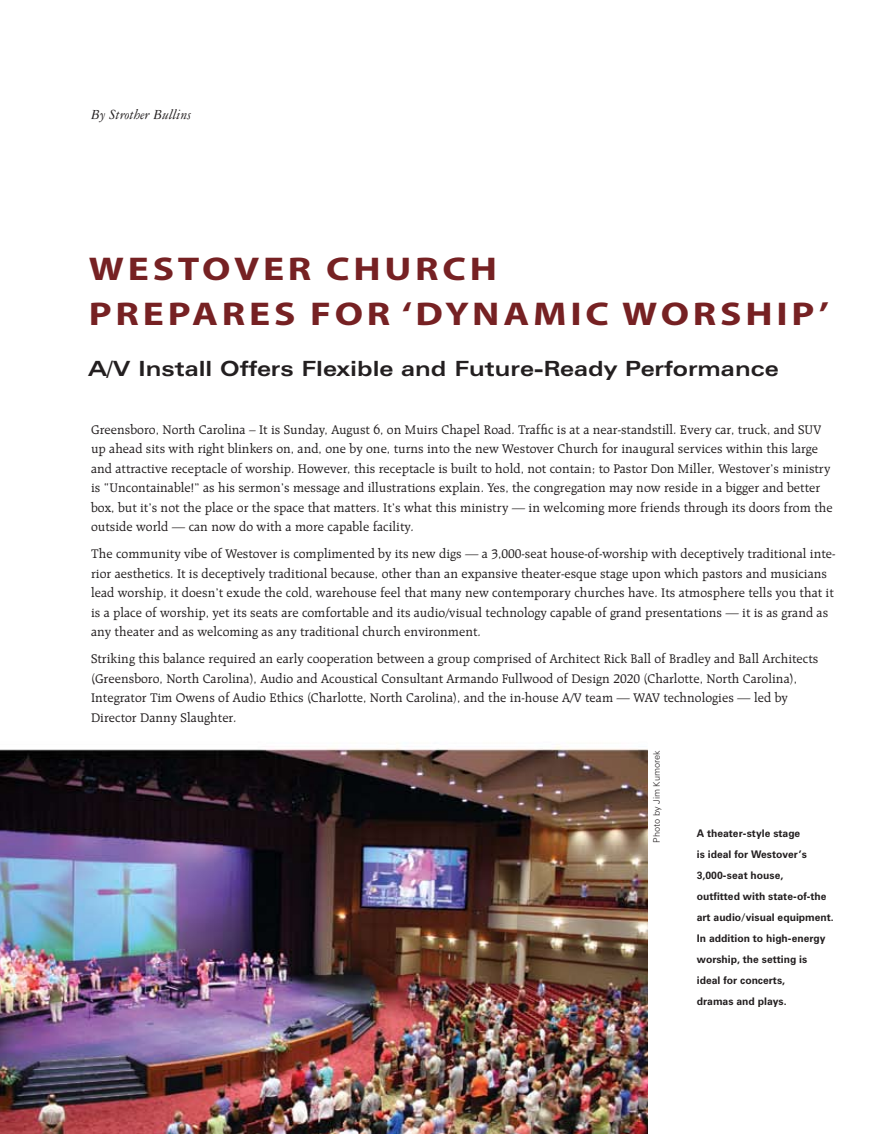
<style>
.page{position:relative;width:891px;height:1134px;background:#fff}
.page>*{position:absolute;margin:0;border:0;box-sizing:border-box;transform-origin:0 0}
.t1{font:700 33px "Myriad Pro";letter-spacing:.095em;color:#762123;scale:1.2 1}
.t2{font:700 expanded 21px "Zurich BT";color:#231f20}
.t3{font:italic 15px "American Garamond BT";color:#231f20}
.t4{font:13.5px/19.5px "Raleigh BT";color:#231f20}
.t5{font:700 10.5px/21px "Zurich BT";color:#231f20}
.t6{font:300 9px "Zurich BT";letter-spacing:.005em;color:#231f20}
</style>
<div class="page">
<img style="left:0;top:746px;width:648px;height:388px">
<p class="t3" style="left:91px;top:105px;width:102px">By Strother Bullins</p>
<h1 class="t1" style="left:89px;top:247px;width:25px">WES</h1>
<h1 class="t1" style="left:178px;top:247px;width:267px">TOVER CH URCh</h1>
<h1 class="t1" style="left:89px;top:292px;width:23px">PREPARES</h1>
<h1 class="t1" style="left:310px;top:292px;width:23px">FOR</h1>
<h1 class="t1" style="left:402px;top:292px;width:35px">‘DYNAMIC</h1>
<h1 class="t1" style="left:622px;top:292px;width:24px">WORSHIP</h1>
<h1 class="t1" style="left:819px;top:292px;width:10px">’</h1>
<h2 class="t2" style="left:88px;top:356px;width:692px">A/V Install Offers Flexible and Future-Ready Performance</h2>
<p class="t4" style="left:91px;top:419px;width:743px">Greensboro, North Carolina – It is Sunday, August 6, on Muirs Chapel Road. Traffic is at a near-standstill. Every car, truck, and SUV up ahead sits with right blinkers on, and, one by one, turns into the new Westover Church for inaugural services within this large and attractive receptacle of worship. However, this receptacle is built to hold, not contain; to Pastor Don Miller, Westover’s ministry is “Uncontainable!” as his sermon’s message and illustrations explain. Yes, the congregation may now reside in a bigger and better box, but it’s not the place or the space that matters. It’s what this ministry — in welcoming more friends through its doors from the outside world — can now do with a more capable facility.</p>
<p class="t4" style="left:91px;top:544px;width:746px">The community vibe of Westover is complimented by its new digs — a 3,000-seat house-of-worship with deceptively traditional inte&shy;rior aesthetics. It is deceptively traditional because, other than an expansive theater-esque stage upon which pastors and musicians lead worship, it doesn’t exude the cold, warehouse feel that many new contemporary churches have. Its atmosphere tells you that it is a place of worship, yet its seats are comfortable and its audio/visual technology capable of grand presentations — it is as grand as any theater and as welcoming as any traditional church environment.</p>
<p class="t4" style="left:91px;top:649px;width:729px">Striking this balance required an early cooperation between a group comprised of Architect Rick Ball of Bradley and Ball Architects (Greensboro, North Carolina), Audio and Acoustical Consultant Armando Fullwood of Design 2020 (Charlotte, North Carolina), Integrator Tim Owens of Audio Ethics (Charlotte, North Carolina), and the in-house A/V team — WAV technologies — led by Director Danny Slaughter.</p>
<p class="t6" style="left:651px;top:843px;width:94px;rotate:-90deg">Photo by Jim Kumorek</p>
<p class="t5" style="left:697px;top:823px;width:139px">A theater-style stage<br>is ideal for Westover’s<br>3,000-seat house,<br>outfitted with state-of-the art audio/visual equipment.<br>In addition to high-energy worship, the setting is<br>ideal for concerts,<br>dramas and plays.</p>
</div>
